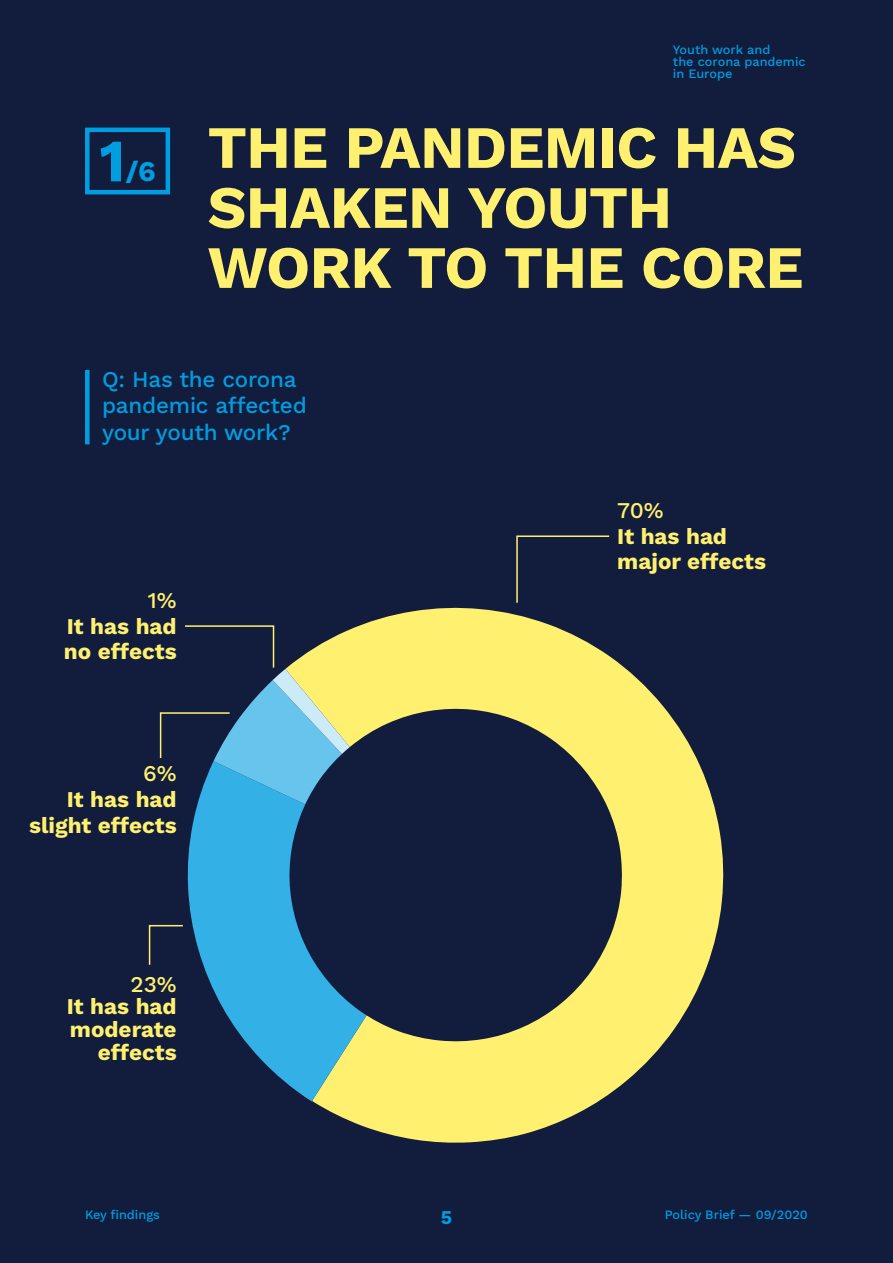
<style>
.page{position:relative;width:893px;height:1263px;background:#121d3e}
.page>*{position:absolute;margin:0;border:0;box-sizing:border-box;transform-origin:0 0}
.Content_Chapter_Numb{font:750px "Chartwell Pies";color:#fff16f}
.Illustration_Headlin{font:700 60px/60px "Work Sans";letter-spacing:-.01em;color:#fff16f}
.t1{font:700 28.5px "Work Sans";color:#009de0}
.t2{font:700 22.5px/22.5px "Work Sans";color:#fff16f;text-align:right}
.Illustration_Headlin-2{font:500 22.5px/26.2px "Work Sans";letter-spacing:-.01em;color:#009de0}
.t3{font:500 22.5px "Work Sans";color:#fff16f}
.t4{font:700 19.5px "Work Sans";color:#009de0}
.t5{font:500 12.75px/12px "Work Sans";color:#009de0}
.s1{font-size:60px}
.s2{color:#33b1e7}
.s3{color:#66c4ed}
.s4{color:#ccebf9}
.s5{color:#121d3e}
</style>
<div class="page">
<div style="left:85px;top:128px;width:85px;height:66px;border:4px solid #009de0"></div>
<svg style="left:148px;top:924px;width:35px;height:41px"></svg>
<svg style="left:185px;top:625px;width:90px;height:43px"></svg>
<svg style="left:159px;top:712px;width:71px;height:46px"></svg>
<svg style="left:516px;top:535px;width:94px;height:68px"></svg>
<div style="left:85px;top:370px;width:5px;height:74px;background:#009de0"></div>
<p class="t1" style="left:100px;top:150px;width:58px"><span class="s1">1</span>/6</p>
<p class="t5" style="left:673px;top:43px;width:134px">Youth work and<br>the corona pandemic in Europe</p>
<p class="Illustration_Headlin" style="left:208px;top:115px;width:597px">THE PANDEMIC HAS<br>SHAKEN YOUTH<br>WORK TO THE CORE</p>
<p class="Illustration_Headlin-2" style="left:102px;top:365px;width:206px">Q: Has the corona pandemic affected your youth work?</p>
<p class="Content_Chapter_Numb" style="left:-67px;top:710px;width:1361px;rotate:-39deg">70<span class="s2">23</span><span class="s3">6</span><span class="s4">1</span><span class="s5">+F</span></p>
<p class="t3" style="left:617px;top:494px;width:48px">70%</p>
<p class="t2" style="left:617px;top:522px;width:150px;line-height:25.5px;text-align:left">It has had major effects</p>
<p class="t3" style="left:148px;top:584px;width:30px">1%</p>
<p class="t2" style="left:67px;top:614px;width:111px">It has had</p>
<p class="t2" style="left:64px;top:640px;width:114px">no effects</p>
<p class="t3" style="left:143px;top:757px;width:35px">6%</p>
<p class="t2" style="left:29px;top:786px;width:149px;line-height:25.5px">It has had slight effects</p>
<p class="t3" style="left:130px;top:967px;width:48px">23%</p>
<p class="t2" style="left:67px;top:995px;width:111px">It has had moderate effects</p>
<p class="t5" style="left:85px;top:1208px;width:76px">Key findings</p>
<p class="t4" style="left:441px;top:1202px;width:13px">5</p>
<p class="t5" style="left:665px;top:1208px;width:145px">Policy Brief — 09/2020</p>
</div>
